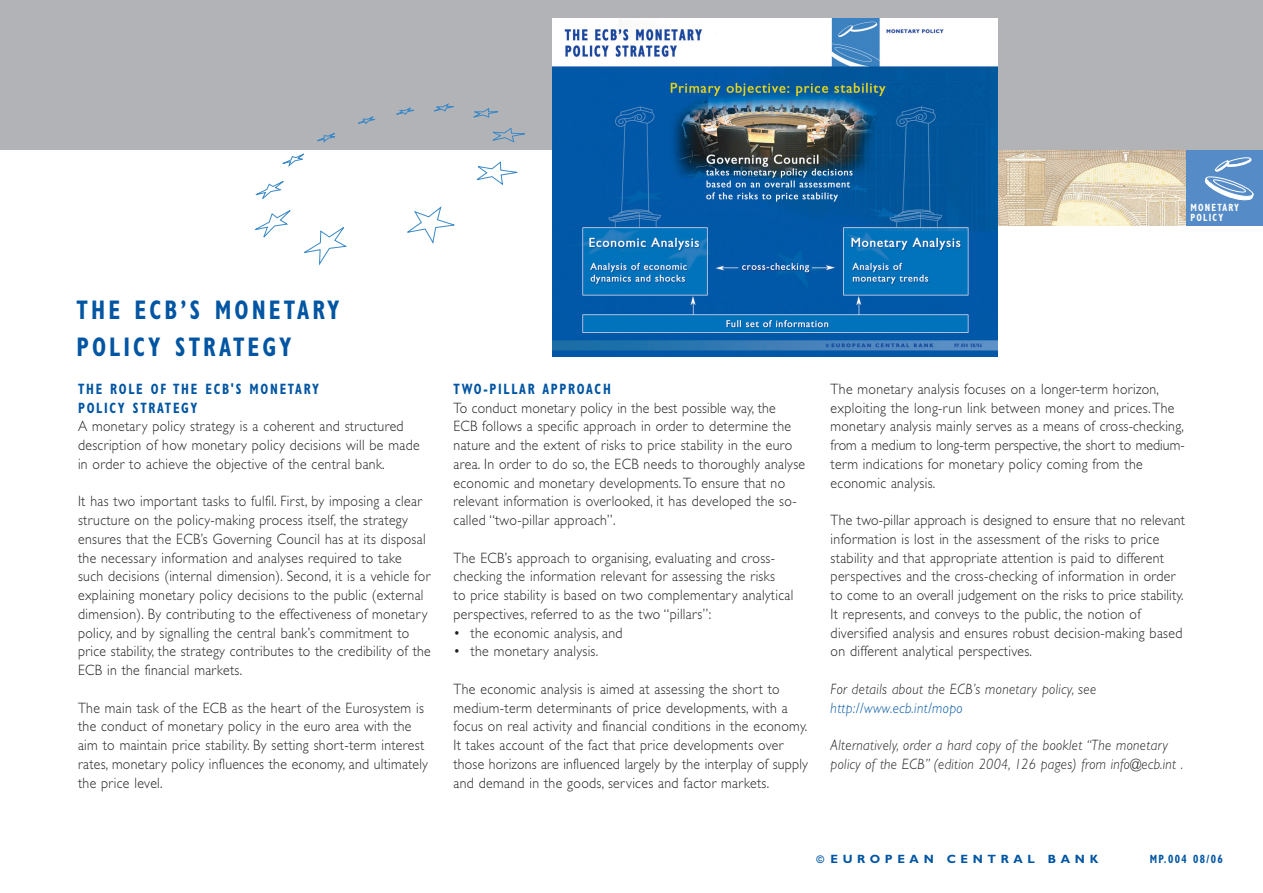
<style>
.page{position:relative;width:1263px;height:893px;background:#fff}
.page>*{position:absolute;margin:0;border:0;box-sizing:border-box;transform-origin:0 0}
.t1{font:700 condensed 27px/37.5px "Gill Sans";letter-spacing:.135em;color:#0155a2;scale:.85 1}
.t2{font:300 15px/18.8px "Gill Sans";letter-spacing:.025em;color:#231f20;scale:.92 1}
.t3{font:italic 300 15px/18.8px "Gill Sans";letter-spacing:.025em;color:#231f20;scale:.92 1}
.t4{font:700 condensed 15px/18.8px "Gill Sans";letter-spacing:.135em;color:#0155a2;scale:.85 1}
.t5{font:italic 300 15px "Gill Sans";letter-spacing:.025em;color:#0155a2;scale:.92 1}
.t6{font:700 12px "Gill Sans";letter-spacing:.385em;color:#0155a2}
.t7{font:700 condensed 12px "Gill Sans";letter-spacing:.135em;color:#0155a2;scale:.85 1}
.t8{font:700 condensed 10.5px/10.5px "Gill Sans";letter-spacing:.12em;color:#fff;scale:.85 1}
.s1{font-stretch:condensed;font-size:10.5px}
</style>
<div class="page">
<div style="left:0;top:0;width:1263px;height:150px;background:#b2b3b7"></div>
<img style="left:998px;top:150px;width:188px;height:75px">
<svg style="left:254px;top:210px;width:37px;height:27px"></svg>
<svg style="left:304px;top:227px;width:42px;height:37px"></svg>
<svg style="left:407px;top:207px;width:48px;height:35px"></svg>
<svg style="left:476px;top:162px;width:42px;height:22px"></svg>
<svg style="left:492px;top:128px;width:33px;height:14px"></svg>
<svg style="left:473px;top:109px;width:26px;height:9px"></svg>
<svg style="left:434px;top:104px;width:20px;height:8px"></svg>
<svg style="left:396px;top:108px;width:19px;height:7px"></svg>
<svg style="left:358px;top:117px;width:18px;height:7px"></svg>
<svg style="left:317px;top:133px;width:18px;height:9px"></svg>
<svg style="left:282px;top:154px;width:22px;height:11px"></svg>
<svg style="left:255px;top:181px;width:29px;height:18px"></svg>
<div style="left:1186px;top:150px;width:77px;height:75px;background:#558cc8"></div>
<svg style="left:1205px;top:157px;width:49px;height:43px"></svg>
<img style="left:553px;top:19px;width:445px;height:337px">
<p class="t8" style="left:1190px;top:203px;width:59px">MONETARY<br>POLICY</p>
<p class="t8" style="left:1190px;top:212px;width:80px">ORGANISATION</p>
<h1 class="t1" style="left:77px;top:293px;width:311px">THE ECB’S MONETARY<br>POLICY STRATEGY</h1>
<p class="t4" style="left:78px;top:381px;width:285px">THE ROLE OF THE ECB'S MONETARY<br>POLICY STRATEGY</p>
<p class="t2" style="left:78px;top:418px;width:373px">A monetary policy strategy is a coherent and structured description of how monetary policy decisions will be made in order to achieve the objective of the central bank.</p>
<p class="t2" style="left:78px;top:493px;width:385px">It has two important tasks to fulfil. First, by imposing a clear structure on the policy-making process itself, the strategy ensures that the ECB’s Governing Council has at its disposal the necessary information and analyses required to take<br>such decisions (internal dimension). Second, it is a vehicle for explaining monetary policy decisions to the public (external dimension). By contributing to the effectiveness of monetary policy, and by signalling the central bank’s commitment to price stability, the strategy contributes to the credibility of the ECB in the financial markets.</p>
<p class="t2" style="left:78px;top:699px;width:382px">The main task of the ECB as the heart of the Eurosystem is the conduct of monetary policy in the euro area with the aim to maintain price stability. By setting short-term interest rates, monetary policy influences the economy, and ultimately the price level.</p>
<p class="t4" style="left:454px;top:381px;width:186px">TWO-PILLAR APPROACH</p>
<p class="t2" style="left:454px;top:399px;width:384px">To conduct monetary policy in the best possible way, the<br>ECB follows a specific approach in order to determine the nature and the extent of risks to price stability in the euro area. In order to do so, the ECB needs to thoroughly analyse economic and monetary developments.To ensure that no relevant information is overlooked, it has developed the so&shy;called “two-pillar approach”.</p>
<p class="t2" style="left:454px;top:549px;width:371px">The ECB’s approach to organising, evaluating and cross&shy;checking the information relevant for assessing the risks<br>to price stability is based on two complementary analytical perspectives, referred to as the two “pillars”:</p>
<p class="t2" style="left:454px;top:624px;width:185px">• the economic analysis, and</p>
<p class="t2" style="left:454px;top:643px;width:159px">• the monetary analysis.</p>
<p class="t2" style="left:454px;top:681px;width:386px">The economic analysis is aimed at assessing the short to medium-term determinants of price developments, with a focus on real activity and financial conditions in the economy.<br>It takes account of the fact that price developments over those horizons are influenced largely by the interplay of supply and demand in the goods, services and factor markets.</p>
<p class="t2" style="left:831px;top:381px;width:386px">The monetary analysis focuses on a longer-term horizon, exploiting the long-run link between money and prices.The monetary analysis mainly serves as a means of cross-checking, from a medium to long-term perspective, the short to medium&shy;term indications for monetary policy coming from the economic analysis.</p>
<p class="t2" style="left:831px;top:512px;width:387px">The two-pillar approach is designed to ensure that no relevant information is lost in the assessment of the risks to price stability and that appropriate attention is paid to different perspectives and the cross-checking of information in order to come to an overall judgement on the risks to price stability.<br>It represents, and conveys to the public, the notion of diversified analysis and ensures robust decision-making based on different analytical perspectives.</p>
<p class="t3" style="left:831px;top:681px;width:290px">For details about the ECB’s monetary policy, see</p>
<p class="t5" style="left:831px;top:702px;width:145px">http://www.ecb.int/mopo</p>
<p class="t3" style="left:831px;top:737px;width:385px">Alternatively, order a hard copy of the booklet “The monetary policy of the ECB” (edition 2004, 126 pages) from info@ecb.int .</p>
<p class="t6" style="left:816px;top:854px;width:283px"><span class="s1">©</span> EUROPEAN CENTRAL BANK</p>
<p class="t7" style="left:1150px;top:854px;width:88px">MP.004 08/06</p>
</div>
